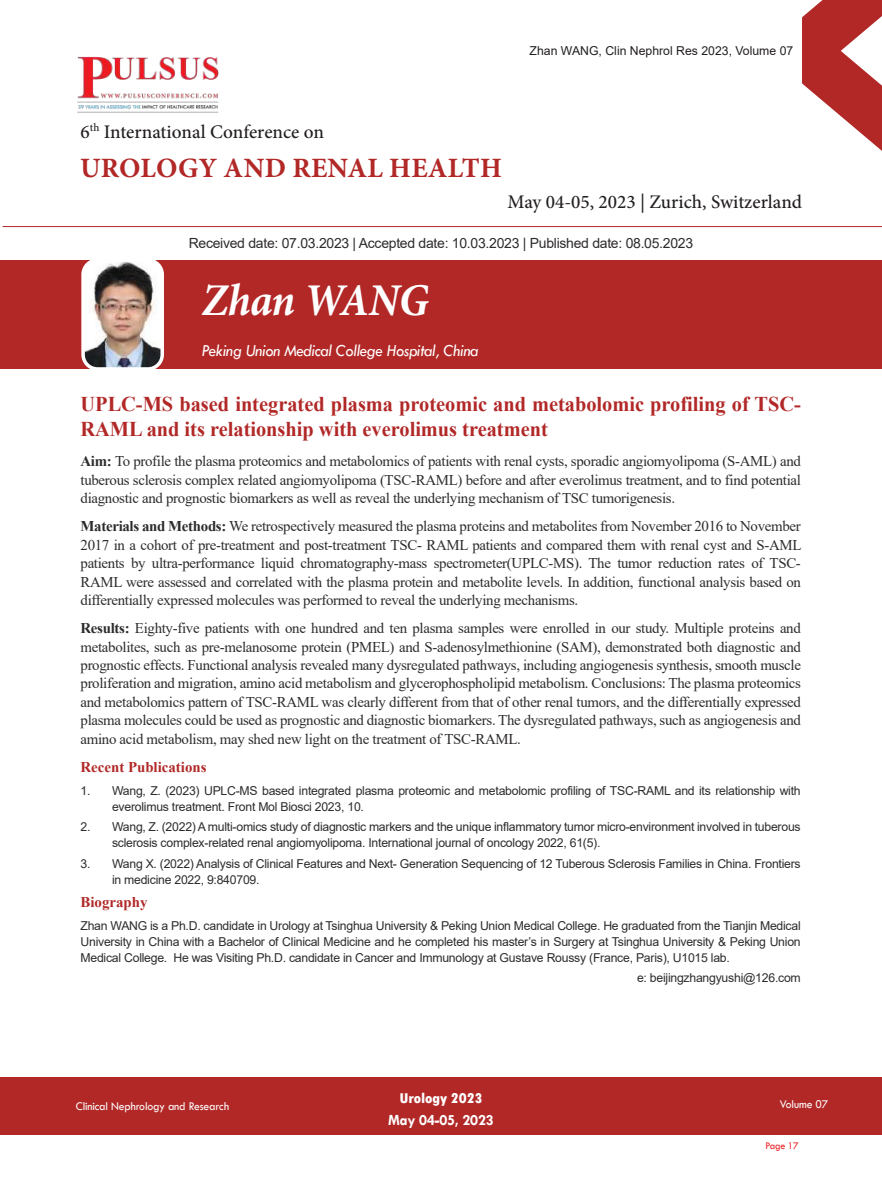
<style>
.page{position:relative;width:882px;height:1197px;background:#fff}
.page>*{position:absolute;margin:0;border:0;box-sizing:border-box;transform-origin:0 0}
.t1{font:italic 700 45.5px "Minion Pro";letter-spacing:-.015em;color:#fff;scale:.95 1}
.t2{font:700 28px "Minion Pro";letter-spacing:.01em;color:#b12827}
.t3{font:700 21px/24.5px "Times New Roman";color:#b12827}
.t4{font:500 19.25px "Minion Pro";color:#231f20}
.t5{font:italic 17.5px "Tw Cen";letter-spacing:-.025em;color:#fff;scale:.95 1}
.t6{font:700 15.75px "Tw Cen";letter-spacing:-.01em;color:#fff;scale:.95 1}
.t7{font:14.88px/18.4px "Times New Roman";letter-spacing:-.02em;color:#2e2b2c;text-align:justify}
.t8{font:700 14.88px "Times New Roman";color:#b12827}
.t9{font:800 condensed 14.88px "Tw Cen";letter-spacing:-.01em;color:#fff;scale:1.1 1}
.t10{font:14px "Arial";letter-spacing:-.02em;color:#2e2b2c}
.t11{font:12.25px/15.8px "Arial";letter-spacing:-.02em;color:#2e2b2c}
.t12{font:12.25px "Tw Cen";letter-spacing:-.01em;color:#fff;scale:.95 1}
.t13{font:12.25px "Arial";color:#231f20}
.t14{font:10.5px "Tw Cen";letter-spacing:-.02em;color:#ee1d23;scale:.95 1}
.s1{font-weight:700}
</style>
<div class="page">
<div style="left:0;top:1077px;width:882px;height:58px;background:#b12827"></div>
<hr style="left:3px;top:226px;width:879px;height:1px;background:#b12827">
<svg style="left:802px;top:0;width:80px;height:151px"></svg>
<img style="left:77px;top:56px;width:142px;height:57px">
<div style="left:0;top:260px;width:882px;height:109px;background:#b12827"></div>
<img style="left:86px;top:263px;width:73px;height:103px">
<div style="left:81px;top:258px;width:83px;height:113px;border:4px solid #fff;border-radius:14px"></div>
<p class="t4" style="left:81px;top:118px;width:245px">6<sup>th</sup> International Conference on</p>
<h2 class="t2" style="left:80px;top:149px;width:424px">UROLOGY AND RENAL HEALTH</h2>
<p class="t13" style="left:530px;top:43px;width:265px">Zhan WANG, Clin Nephrol Res 2023, Volume 07</p>
<p class="t4" style="left:508px;top:188px;width:296px">May 04-05, 2023 | Zurich, Switzerland</p>
<p class="t10" style="left:189px;top:234px;width:506px">Received date: 07.03.2023 | Accepted date: 10.03.2023 | Published date: 08.05.2023</p>
<h1 class="t1" style="left:202px;top:268px;width:241px">Zhan WANG</h1>
<p class="t5" style="left:202px;top:340px;width:293px">Peking Union Medical College Hospital, China</p>
<h3 class="t3" style="left:81px;top:391px;width:722px">UPLC-MS based integrated plasma proteomic and metabolomic profiling of TSC-<br>RAML and its relationship with everolimus treatment</h3>
<p class="t7" style="left:81px;top:452px;width:722px"><span class="s1">Aim:</span> To profile the plasma proteomics and metabolomics of patients with renal cysts, sporadic angiomyolipoma (S-AML) and tuberous sclerosis complex related angiomyolipoma (TSC-RAML) before and after everolimus treatment, and to find potential diagnostic and prognostic biomarkers as well as reveal the underlying mechanism of TSC tumorigenesis.</p>
<p class="t7" style="left:81px;top:517px;width:722px"><span class="s1">Materials and Methods:</span> We retrospectively measured the plasma proteins and metabolites from November 2016 to November 2017 in a cohort of pre-treatment and post-treatment TSC- RAML patients and compared them with renal cyst and S-AML patients by ultra-performance liquid chromatography-mass spectrometer(UPLC-MS). The tumor reduction rates of TSC-RAML were assessed and correlated with the plasma protein and metabolite levels. In addition, functional analysis based on differentially expressed molecules was performed to reveal the underlying mechanisms.</p>
<p class="t7" style="left:81px;top:619px;width:722px"><span class="s1">Results:</span> Eighty-five patients with one hundred and ten plasma samples were enrolled in our study. Multiple proteins and metabolites, such as pre-melanosome protein (PMEL) and S-adenosylmethionine (SAM), demonstrated both diagnostic and prognostic effects. Functional analysis revealed many dysregulated pathways, including angiogenesis synthesis, smooth muscle proliferation and migration, amino acid metabolism and glycerophospholipid metabolism. Conclusions: The plasma proteomics and metabolomics pattern of TSC-RAML was clearly different from that of other renal tumors, and the differentially expressed plasma molecules could be used as prognostic and diagnostic biomarkers. The dysregulated pathways, such as angiogenesis and amino acid metabolism, may shed new light on the treatment of TSC-RAML.</p>
<p class="t8" style="left:81px;top:756px;width:128px">Recent Publications</p>
<p class="t11" style="left:112px;top:783px;width:690px;text-indent:-32px">1. Wang, Z. (2023) UPLC-MS based integrated plasma proteomic and metabolomic profiling of TSC-RAML and its relationship with everolimus treatment. Front Mol Biosci 2023, 10.</p>
<p class="t11" style="left:112px;top:819px;width:690px;text-indent:-32px">2. Wang, Z. (2022) A multi‑omics study of diagnostic markers and the unique inflammatory tumor micro‑environment involved in tuberous sclerosis complex‑related renal angiomyolipoma. International journal of oncology 2022, 61(5).</p>
<p class="t11" style="left:112px;top:856px;width:690px;text-indent:-32px">3. Wang X. (2022) Analysis of Clinical Features and Next- Generation Sequencing of 12 Tuberous Sclerosis Families in China. Frontiers in medicine 2022, 9:840709.</p>
<p class="t8" style="left:81px;top:891px;width:68px">Biography</p>
<p class="t11" style="left:81px;top:918px;width:722px;text-align:justify">Zhan WANG is a Ph.D. candidate in Urology at Tsinghua University &amp; Peking Union Medical College. He graduated from the Tianjin Medical University in China with a Bachelor of Clinical Medicine and he completed his master’s in Surgery at Tsinghua University &amp; Peking Union Medical College. He was Visiting Ph.D. candidate in Cancer and Immunology at Gustave Roussy (France, Paris), U1015 lab.</p>
<p class="t11" style="left:637px;top:970px;width:165px">e: beijingzhangyushi@126.com</p>
<p class="t9" style="left:399px;top:1089px;width:77px">Urology 2023</p>
<p class="t6" style="left:388px;top:1111px;width:113px">May 04-05, 2023</p>
<p class="t12" style="left:76px;top:1099px;width:163px">Clinical Nephrology and Research</p>
<p class="t12" style="left:780px;top:1097px;width:53px">Volume 07</p>
<p class="t14" style="left:765px;top:1140px;width:37px">Page 17</p>
</div>
